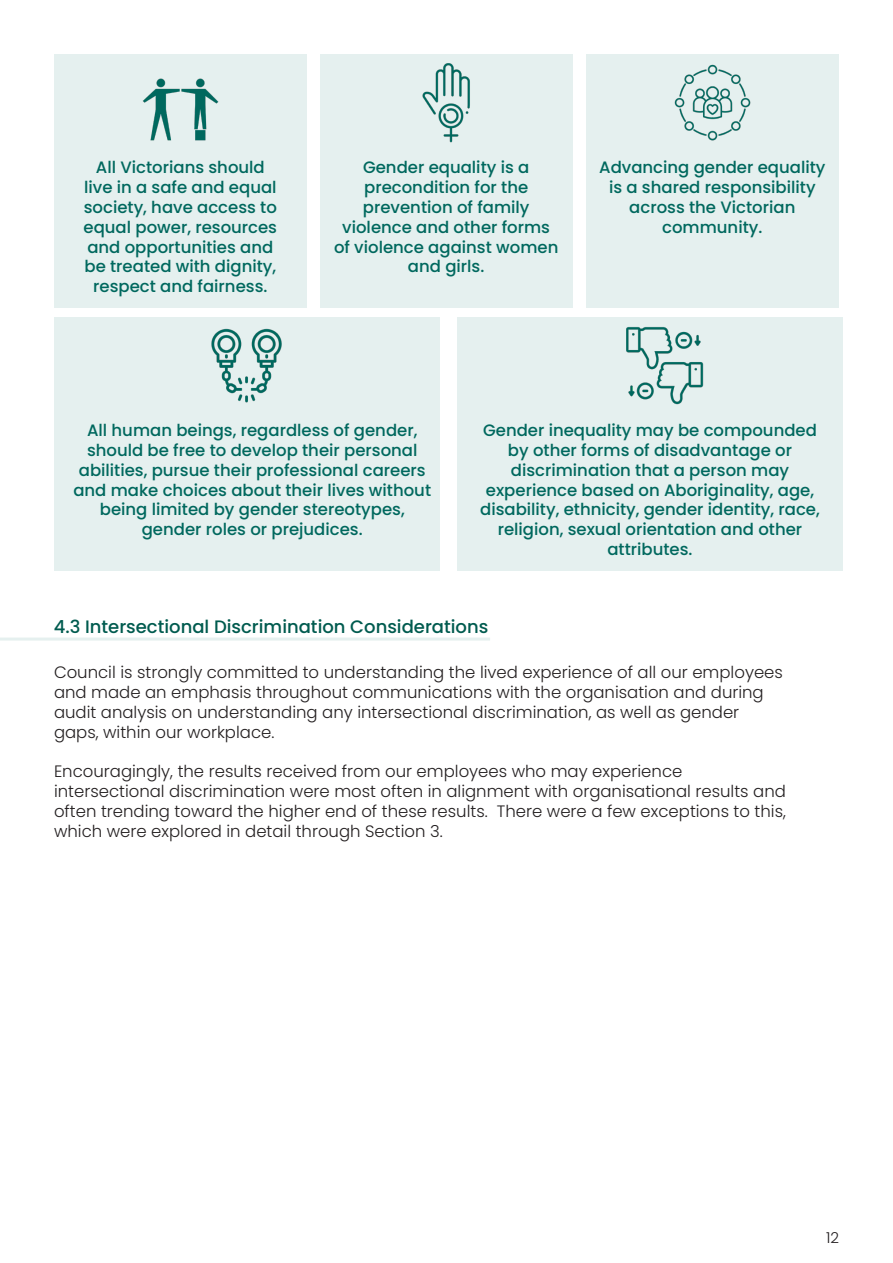
<style>
.page{position:relative;width:893px;height:1263px;background:#fff}
.page>*{position:absolute;margin:0;border:0;box-sizing:border-box;transform-origin:0 0}
.Subheading{font:500 18px "Poppins";color:#005b4f}
.t1{font:500 16.5px/19.8px "Poppins";color:#00685e;text-align:center}
.t2{font:300 16.5px/19.8px "Poppins";color:#231f20}
.t3{font:300 15px "Poppins";color:#231f20}
</style>
<div class="page">
<div style="left:54px;top:54px;width:253px;height:253px;background:#e5f0ef"></div>
<div style="left:320px;top:54px;width:253px;height:253px;background:#e5f0ef"></div>
<div style="left:586px;top:54px;width:253px;height:253px;background:#e5f0ef"></div>
<div style="left:54px;top:318px;width:385px;height:253px;background:#e5f0ef"></div>
<div style="left:457px;top:318px;width:386px;height:253px;background:#e5f0ef"></div>
<img style="left:143px;top:78px;width:76px;height:63px">
<img style="left:422px;top:63px;width:48px;height:79px">
<img style="left:674px;top:64px;width:77px;height:77px">
<img style="left:626px;top:327px;width:77px;height:78px">
<img style="left:211px;top:328px;width:71px;height:75px">
<hr style="left:0;top:637px;width:490px;height:3px;background:#e5f0ef">
<p class="t1" style="left:84px;top:158px;width:195px">All Victorians should live in a safe and equal society, have access to equal power, resources and opportunities and be treated with dignity, respect and fairness.</p>
<p class="t1" style="left:334px;top:158px;width:226px">Gender equality is a precondition for the prevention of family violence and other forms of violence against women and girls.</p>
<p class="t1" style="left:599px;top:158px;width:228px">Advancing gender equality is a shared responsibility across the Victorian community.</p>
<p class="t1" style="left:73px;top:421px;width:359px">All human beings, regardless of gender, should be free to develop their personal abilities, pursue their professional careers and make choices about their lives without being limited by gender stereotypes, gender roles or prejudices.</p>
<p class="t1" style="left:480px;top:421px;width:341px">Gender inequality may be compounded by other forms of disadvantage or discrimination that a person may experience based on Aboriginality, age, disability, ethnicity, gender identity, race, religion, sexual orientation and other attributes.</p>
<p class="Subheading" style="left:54px;top:616px;width:436px">4.3 Intersectional Discrimination Considerations</p>
<p class="t2" style="left:54px;top:663px;width:730px">Council is strongly committed to understanding the lived experience of all our employees and made an emphasis throughout communications with the organisation and during audit analysis on understanding any intersectional discrimination, as well as gender gaps, within our workplace.</p>
<p class="t2" style="left:54px;top:762px;width:733px">Encouragingly, the results received from our employees who may experience intersectional discrimination were most often in alignment with organisational results and often trending toward the higher end of these results. There were a few exceptions to this, which were explored in detail through Section 3.</p>
<p class="t3" style="left:826px;top:1228px;width:14px">12</p>
</div>
